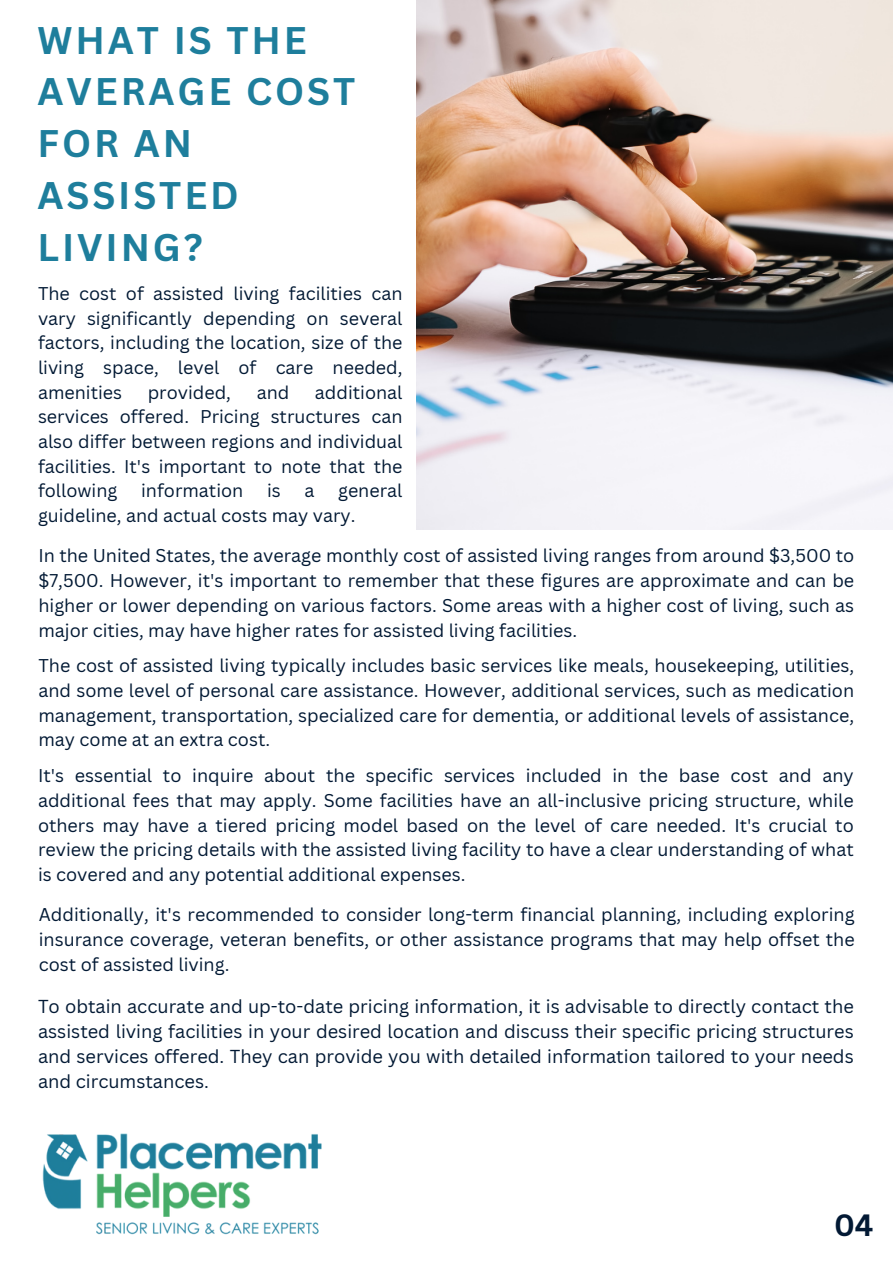
<style>
.page{position:relative;width:893px;height:1264px;background:#fff}
.page>*{position:absolute;margin:0;border:0;box-sizing:border-box;transform-origin:0 0}
.t1{font:700 37.5px/51.8px "Canva Sans";letter-spacing:.08em;color:#1e7e9c}
.t2{font:700 30px "Canva Sans";color:#021934}
.t3{font:18.3px/25px "Canva Sans";color:#021934;text-align:justify}
.t4{font:18px/24.8px "Canva Sans";color:#021934;text-align:justify}
</style>
<div class="page">
<img style="left:42px;top:1133px;width:280px;height:102px">
<img style="left:416px;top:0;width:476px;height:530px">
<p class="t1" style="left:38px;top:13px;width:319px">WHAT IS THE<br>AVERAGE COST<br>FOR AN<br>ASSISTED<br>LIVING?</p>
<p class="t4" style="left:38px;top:281px;width:366px">The cost of assisted living facilities can vary significantly depending on several factors, including the location, size of the living space, level of care needed, amenities</p>
<p class="t4" style="left:38px;top:379px;width:366px;text-indent:277px">additional services offered. Pricing structures can also differ between regions and individual facilities. It's important to note that the following</p>
<p class="t4" style="left:148px;top:379px;width:85px">provided,</p>
<p class="t4" style="left:257px;top:379px;width:34px">and</p>
<p class="t4" style="left:141px;top:478px;width:104px">information</p>
<p class="t4" style="left:267px;top:478px;width:15px">is</p>
<p class="t4" style="left:304px;top:478px;width:11px">a</p>
<p class="t4" style="left:38px;top:478px;width:366px;text-indent:300px">general guideline, and actual costs may vary.</p>
<p class="t4" style="left:38px;top:543px;width:817px">In the United States, the average monthly cost of assisted living ranges from around $3,500 to $7,500. However, it's important to remember that these figures are approximate and can be higher or lower depending on various factors. Some areas with a higher cost of living, such as major cities, may have higher rates for assisted living facilities.</p>
<p class="t4" style="left:38px;top:652px;width:817px">The cost of assisted living typically includes basic services like meals, housekeeping, utilities, and some level of personal care assistance. However, additional services, such as medication management, transportation, specialized care for dementia, or additional levels of assistance, may come at an extra cost.</p>
<p class="t4" style="left:38px;top:762px;width:817px">It's essential to inquire about the specific services included in the base cost and any additional fees that may apply. Some facilities have an all-inclusive pricing structure, while others may have a tiered pricing model based on the level of care needed. It's crucial to review the pricing details with the assisted living facility to have a clear understanding of what is covered and any potential additional expenses.</p>
<p class="t4" style="left:39px;top:901px;width:817px">Additionally, it's recommended to consider long-term financial planning, including exploring insurance coverage, veteran benefits, or other assistance programs that may help offset the cost of assisted living.</p>
<p class="t3" style="left:38px;top:993px;width:817px">To obtain accurate and up-to-date pricing information, it is advisable to directly contact the assisted living facilities in your desired location and discuss their specific pricing structures and services offered. They can provide you with detailed information tailored to your needs and circumstances.</p>
<p class="t2" style="left:834px;top:1203px;width:41px">04</p>
</div>
